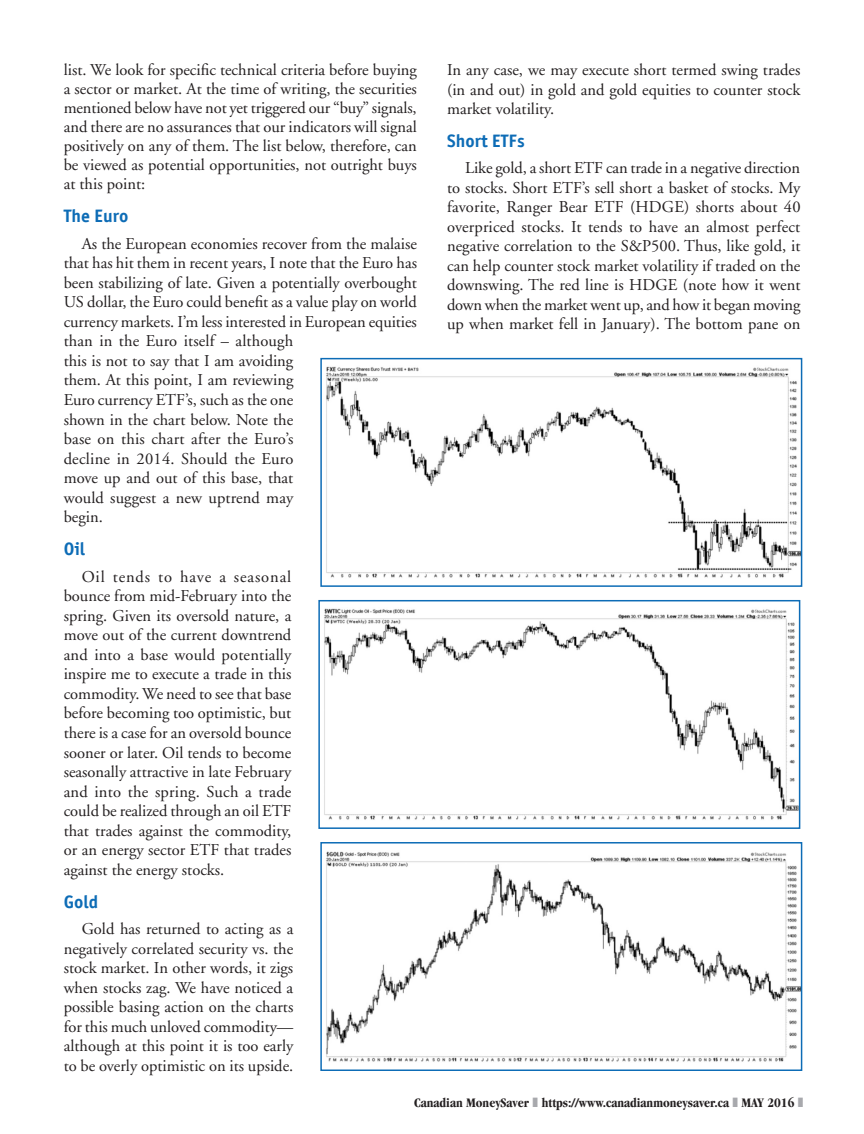
<style>
.page{position:relative;width:864px;height:1134px;background:#fff}
.page>*{position:absolute;margin:0;border:0;box-sizing:border-box;transform-origin:0 0}
.sk_small_sub{font:700 18px "Officina Sans CTT";color:#0d6cb6}
.sk_bodycopy{font:16.5px/19.5px "Adobe Garamond";color:#231f20;text-align:justify}
.t1{font:700 condensed 13.5px "Garamond";color:#231f20}
</style>
<div class="page">
<img style="left:324px;top:608px;width:473px;height:212px">
<div style="left:318px;top:600px;width:482px;height:229px;border:2px solid #0d6cb6"></div>
<img style="left:326px;top:851px;width:473px;height:211px">
<div style="left:320px;top:842px;width:482px;height:229px;border:2px solid #0d6cb6"></div>
<img style="left:326px;top:366px;width:473px;height:212px">
<div style="left:320px;top:358px;width:482px;height:229px;border:2px solid #0d6cb6"></div>
<p class="sk_bodycopy" style="left:64px;top:61px;width:355px;line-height:19px">list. We look for specific technical criteria before buying a sector or market. At the time of writing, the securities mentioned below have not yet triggered our “buy” signals, and there are no assurances that our indicators will signal positively on any of them. The list below, therefore, can be viewed as potential opportunities, not outright buys at this point:</p>
<p class="sk_small_sub" style="left:64px;top:206px;width:66px">The Euro</p>
<p class="sk_bodycopy" style="left:64px;top:234px;width:355px;text-align:left;text-indent:18px">As the European economies recover from the malaise that has hit them in recent years, I note that the Euro has been stabilizing of late. Given a potentially overbought US dollar, the Euro could benefit as a value play on world currency markets. I’m less interested in European equities than in the Euro itself – although<br>this is not to say that I am avoiding<br>them. At this point, I am reviewing<br>Euro currency ETF’s, such as the one<br>shown in the chart below. Note the<br>base on this chart after the Euro’s<br>decline in 2014. Should the Euro<br>move up and out of this base, that<br>would suggest a new uptrend may<br>begin.</p>
<p class="sk_small_sub" style="left:64px;top:539px;width:23px">Oil</p>
<p class="sk_bodycopy" style="left:64px;top:567px;width:229px;text-indent:18px">Oil tends to have a seasonal bounce from mid-February into the spring. Given its oversold nature, a move out of the current downtrend and into a base would potentially inspire me to execute a trade in this commodity. We need to see that base before becoming too optimistic, but there is a case for an oversold bounce sooner or later. Oil tends to become seasonally attractive in late February and into the spring. Such a trade could be realized through an oil ETF that trades against the commodity, or an energy sector ETF that trades against the energy stocks.</p>
<p class="sk_small_sub" style="left:64px;top:892px;width:36px">Gold</p>
<p class="sk_bodycopy" style="left:64px;top:920px;width:231px;text-indent:18px">Gold has returned to acting as a negatively correlated security vs. the stock market. In other words, it zigs when stocks zag. We have noticed a possible basing action on the charts for this much unloved commodity— although at this point it is too early to be overly optimistic on its upside.</p>
<p class="sk_bodycopy" style="left:447px;top:61px;width:355px">In any case, we may execute short termed swing trades (in and out) in gold and gold equities to counter stock market volatility.</p>
<p class="sk_small_sub" style="left:447px;top:131px;width:79px">Short ETFs</p>
<p class="sk_bodycopy" style="left:447px;top:159px;width:355px;text-indent:18px">Like gold, a short ETF can trade in a negative direction to stocks. Short ETF’s sell short a basket of stocks. My favorite, Ranger Bear ETF (HDGE) shorts about 40 overpriced stocks. It tends to have an almost perfect negative correlation to the S&amp;P500. Thus, like gold, it can help counter stock market volatility if traded on the downswing. The red line is HDGE (note how it went down when the market went up, and how it began moving up when market fell in January). The bottom pane on</p>
<p class="t1" style="left:414px;top:1095px;width:382px">Canadian MoneySaver https://www.canadianmoneysaver.ca MAY 2016</p>
</div>
